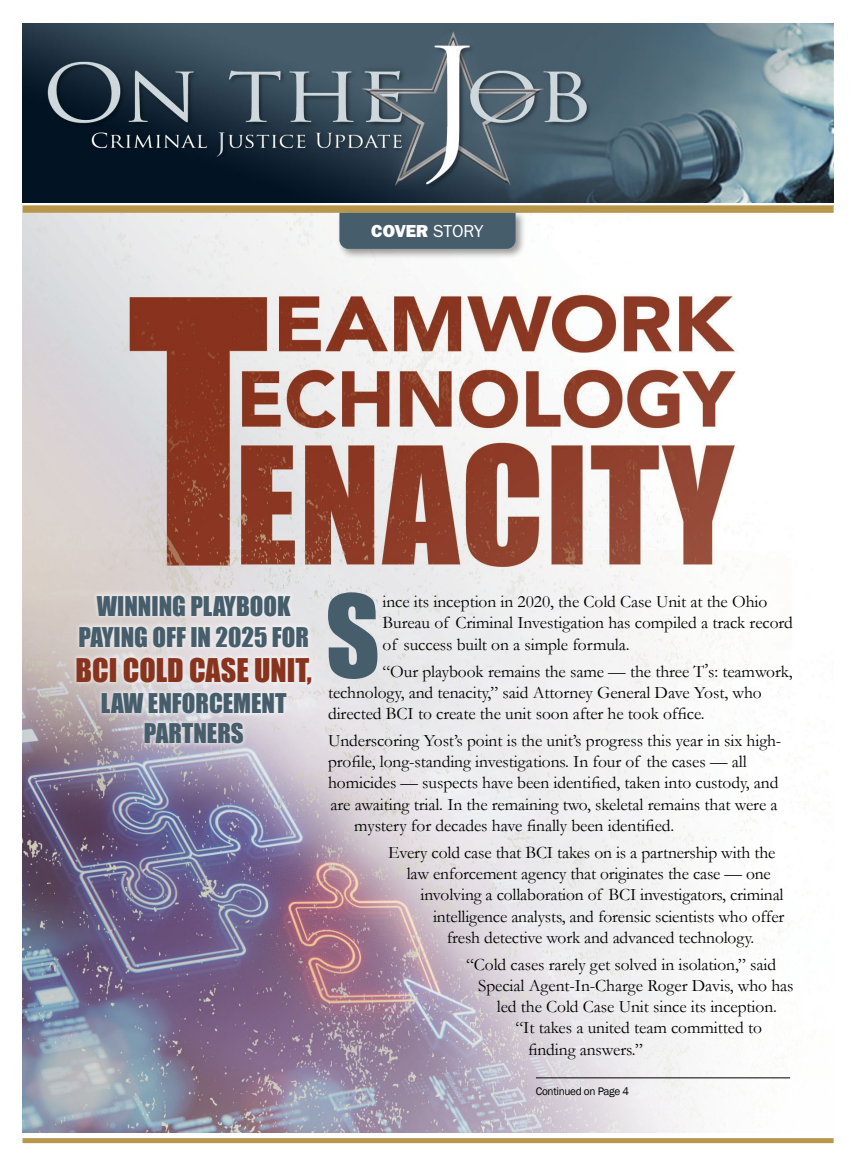
<style>
.page{position:relative;width:855px;height:1170px;background:#fff}
.page>*{position:absolute;margin:0;border:0;box-sizing:border-box;transform-origin:0 0}
.Paragraph{font:105.12px "Impact";color:#465d6b}
.Heading_2{font:30px "Impact";color:#88331d}
.Heading_2-2{font:25px/31.2px "Impact";color:#465d6b;text-align:center}
.Paragraph-2{font:17.5px/21.2px "Garamond";letter-spacing:-.005em;color:#000}
.t1{font:17.5px "ITC Franklin Gothic Std Hvy";letter-spacing:-.01em;color:#fff}
.t2{font:11.25px "Franklin Gothic";letter-spacing:-.03em;color:#000}
.s1{font-family:"ITC Franklin Gothic Std"}
</style>
<div class="page">
<img style="left:22px;top:213px;width:769px;height:919px">
<img style="left:22px;top:24px;width:812px;height:179px">
<div style="left:22px;top:205px;width:812px;height:8px;background:#b8974d"></div>
<div style="left:22px;top:1138px;width:812px;height:5px;background:#b8974d"></div>
<hr style="left:536px;top:1078px;width:254px;height:1px;background:#000">
<div style="left:336px;top:210px;width:190px;height:50px;background:#000;opacity:.4"></div>
<div style="left:339px;top:213px;width:177px;height:36px;background:#465d6b"></div>
<div style="left:72px;top:590px;width:244px;height:158px;background:#fff;opacity:.5"></div>
<p class="t1" style="left:371px;top:221px;width:114px">COVER <span class="s1">STORY</span></p>
<p class="Heading_2-2" style="left:79px;top:589px;width:232px">WINNING PLAYBOOK<br>PAYING OFF IN 2025 FOR</p>
<p class="Heading_2" style="left:76px;top:647px;width:238px">BCI COLD CASE UNIT,</p>
<p class="Heading_2-2" style="left:101px;top:688px;width:187px;line-height:30px">LAW ENFORCEMENT<br>PARTNERS</p>
<p class="Paragraph" style="left:326px;top:554px;width:56px">S</p>
<p class="Paragraph-2" style="left:383px;top:591px;width:412px">ince its inception in 2020, the Cold Case Unit at the Ohio<br>Bureau of Criminal Investigation has compiled a track record of success built on a simple formula.</p>
<p class="Paragraph-2" style="left:328px;top:660px;width:466px;text-indent:54px">“Our playbook remains the same — the three T’s: teamwork, technology, and tenacity,” said Attorney General Dave Yost, who directed BCI to create the unit soon after he took office.</p>
<p class="Paragraph-2" style="left:328px;top:730px;width:455px">Underscoring Yost’s point is the unit’s progress this year in six high-</p>
<p class="Paragraph-2" style="left:328px;top:751px;width:420px">profile, long-standing investigations. In four of the cases — all</p>
<p class="Paragraph-2" style="left:328px;top:772px;width:452px">homicides — suspects have been identified, taken into custody, and</p>
<p class="Paragraph-2" style="left:331px;top:793px;width:449px">are awaiting trial. In the remaining two, skeletal remains that were a</p>
<p class="Paragraph-2" style="left:354px;top:815px;width:322px">mystery for decades have finally been identified.</p>
<p class="Paragraph-2" style="left:388px;top:842px;width:389px">Every cold case that BCI takes on is a partnership with the</p>
<p class="Paragraph-2" style="left:407px;top:863px;width:366px">law enforcement agency that originates the case — one</p>
<p class="Paragraph-2" style="left:421px;top:884px;width:365px">involving a collaboration of BCI investigators, criminal</p>
<p class="Paragraph-2" style="left:433px;top:905px;width:353px">intelligence analysts, and forensic scientists who offer</p>
<p class="Paragraph-2" style="left:447px;top:927px;width:309px">fresh detective work and advanced technology.</p>
<p class="Paragraph-2" style="left:466px;top:953px;width:312px">“Cold cases rarely get solved in isolation,” said</p>
<p class="Paragraph-2" style="left:478px;top:975px;width:317px">Special Agent-In-Charge Roger Davis, who has</p>
<p class="Paragraph-2" style="left:497px;top:996px;width:282px">led the Cold Case Unit since its inception.</p>
<p class="Paragraph-2" style="left:516px;top:1017px;width:248px">“It takes a united team committed to</p>
<p class="Paragraph-2" style="left:528px;top:1038px;width:116px">finding answers.”</p>
<p class="t2" style="left:536px;top:1084px;width:95px">Continued on Page 4</p>
</div>
